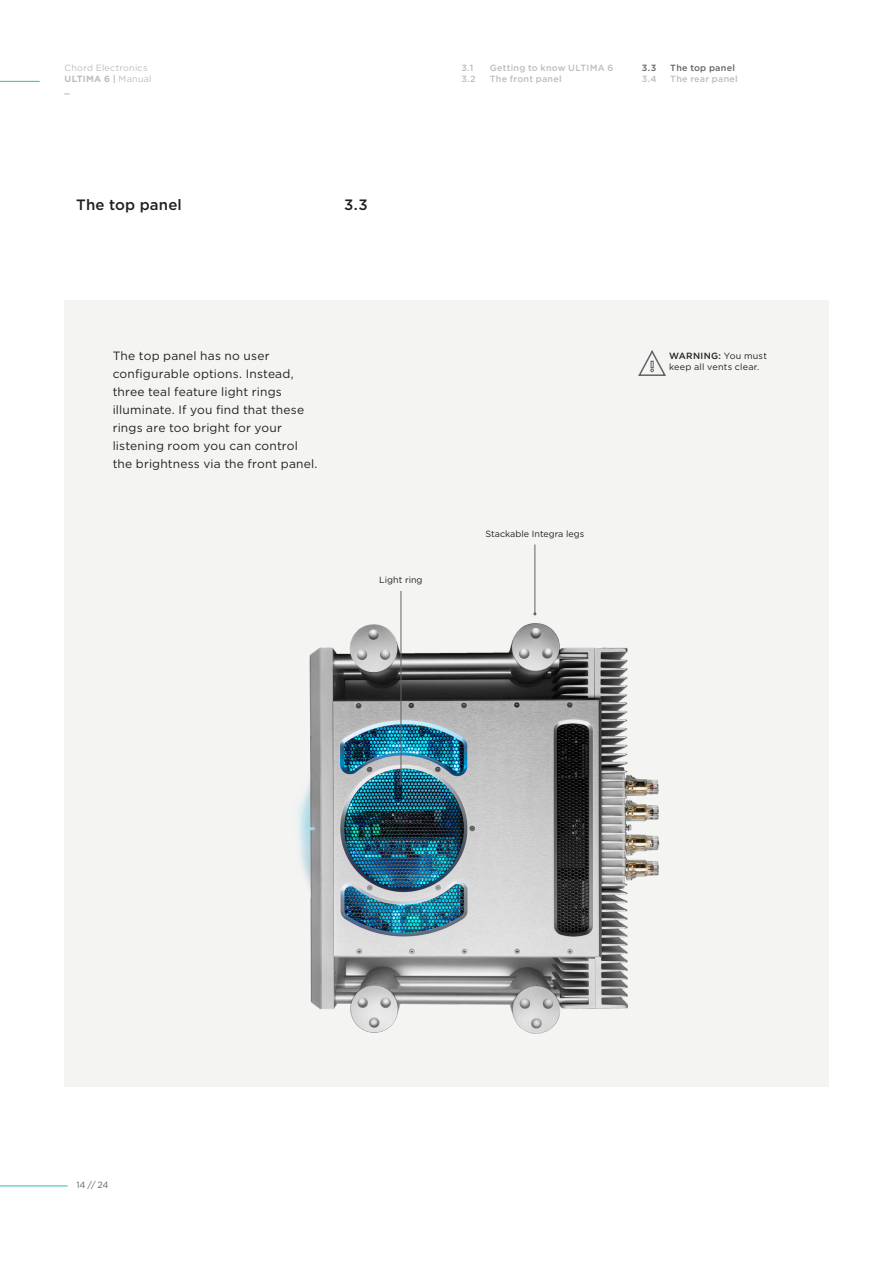
<style>
.page{position:relative;width:893px;height:1263px;background:#fff}
.page>*{position:absolute;margin:0;border:0;box-sizing:border-box;transform-origin:0 0}
._6_pt_Small_Text{font:500 15px "Gotham";letter-spacing:.01em;color:#231f20}
._7pt_Small_Text{font:12px/18px "Gotham";letter-spacing:.015em;color:#231f20}
.TOP_OF_PAGE_INDEX{font:500 9px "Gotham";letter-spacing:.025em;color:#bcbdc0}
._7pt_Small_Text-2{font:9px/10.8px "Gotham";letter-spacing:.025em;color:#231f20}
._7pt_Small_Text-3{font:9px "Gotham";color:#231f20}
._6_pt_Small_Text-2{font:9px "Gotham";letter-spacing:.025em;color:#bcbdc0}
._6_pt_Small_Text-3{font:700 9px "Gotham";letter-spacing:.025em;color:#bcbdc0}
.TOP_OF_PAGE_INDEX-2{font:500 9px "Gotham";letter-spacing:.025em;color:#636366}
._6_pt_Small_Text-4{font:9px "Gotham";color:#636366}
.s1{font-weight:400}
.s2{font-weight:500}
</style>
<div class="page">
<hr style="left:0;top:81px;width:40px;height:1px;background:#2abdb8">
<div style="left:64px;top:300px;width:765px;height:787px;background:#f4f4f3"></div>
<hr style="left:0;top:1185px;width:68px;height:1px;background:#2abdb8">
<svg style="left:638px;top:350px;width:28px;height:26px"></svg>
<hr style="left:534px;top:544px;width:1px;height:69px;background:#636366">
<img style="left:298px;top:594px;width:362px;height:440px">
<hr style="left:401px;top:591px;width:1px;height:191px;background:#636366">
<p class="_6_pt_Small_Text-2" style="left:65px;top:62px;width:84px">Chord Electronics</p>
<p class="_6_pt_Small_Text-3" style="left:65px;top:73px;width:88px">ULTIMA 6 | <span class="s1">Manual</span></p>
<p class="_6_pt_Small_Text-3" style="left:65px;top:83px;width:7px">_</p>
<p class="_6_pt_Small_Text" style="left:76px;top:194px;width:107px">The top panel</p>
<p class="_6_pt_Small_Text" style="left:344px;top:194px;width:25px">3.3</p>
<p class="TOP_OF_PAGE_INDEX" style="left:461px;top:62px;width:14px">3.1</p>
<p class="TOP_OF_PAGE_INDEX" style="left:490px;top:62px;width:125px">Getting to know ULTIMA 6</p>
<p class="TOP_OF_PAGE_INDEX" style="left:461px;top:73px;width:16px">3.2</p>
<p class="TOP_OF_PAGE_INDEX" style="left:490px;top:73px;width:73px">The front panel</p>
<p class="TOP_OF_PAGE_INDEX-2" style="left:642px;top:62px;width:16px">3.3</p>
<p class="TOP_OF_PAGE_INDEX-2" style="left:670px;top:62px;width:66px">The top panel</p>
<p class="TOP_OF_PAGE_INDEX" style="left:642px;top:73px;width:16px">3.4</p>
<p class="TOP_OF_PAGE_INDEX" style="left:670px;top:73px;width:69px">The rear panel</p>
<p class="_7pt_Small_Text" style="left:113px;top:347px;width:206px">The top panel has no user configurable options. Instead, three teal feature light rings illuminate. If you find that these rings are too bright for your listening room you can control the brightness via the front panel.</p>
<p class="_7pt_Small_Text-3" style="left:379px;top:574px;width:45px">Light ring</p>
<p class="_7pt_Small_Text-3" style="left:485px;top:528px;width:100px">Stackable Integra legs</p>
<p class="_7pt_Small_Text-2" style="left:669px;top:350px;width:99px"><span class="s2">WARNING:</span> You must keep all vents clear.</p>
<p class="_6_pt_Small_Text-4" style="left:76px;top:1179px;width:34px">14 // 24</p>
</div>
